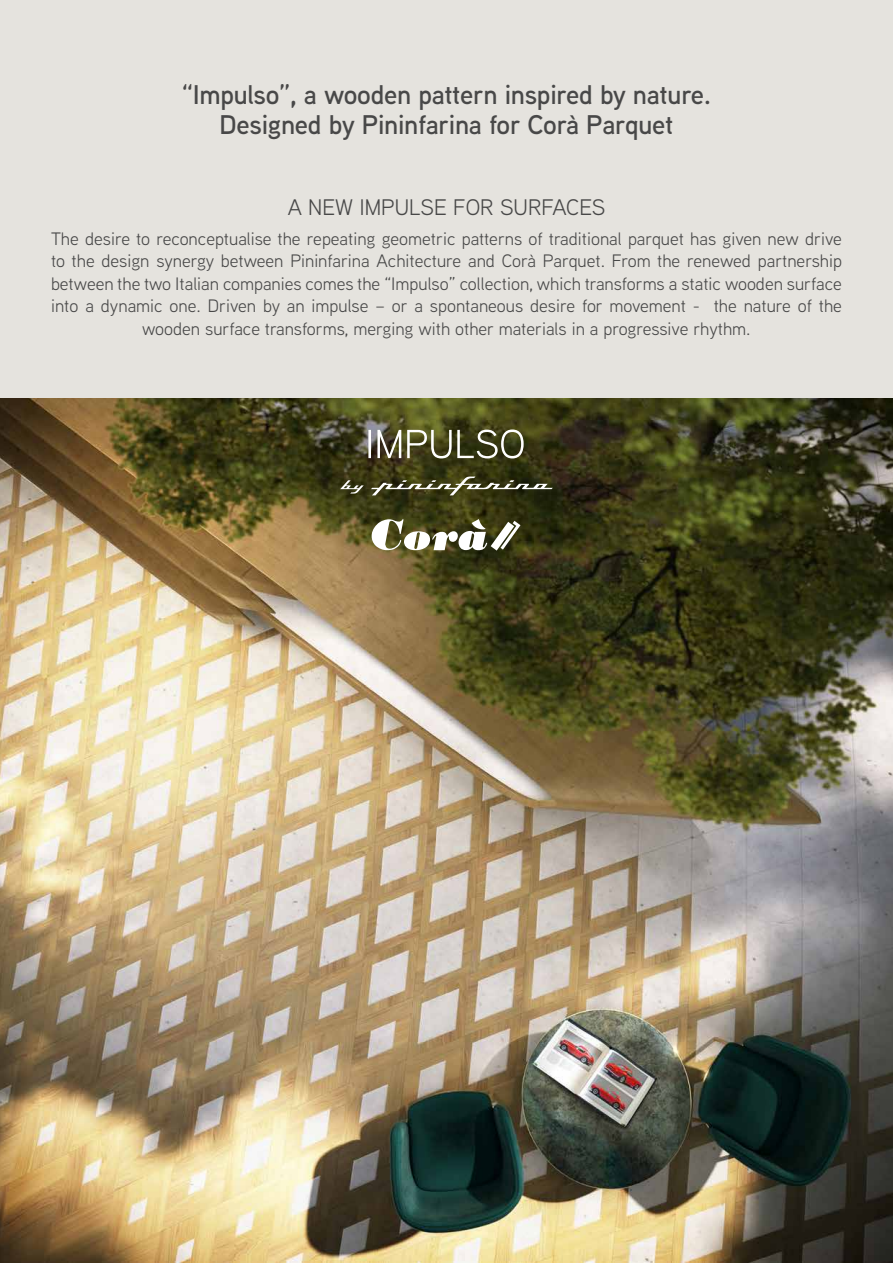
<style>
.page{position:relative;width:893px;height:1263px;background:#e5e3de}
.page>*{position:absolute;margin:0;border:0;box-sizing:border-box;transform-origin:0 0}
.t1{font:600 27px/30px "Aaux Next";letter-spacing:-.01em;color:#484848;text-align:center}
.t2{font:22.5px "Aaux Next";color:#484848}
.t3{font:18px/22.5px "Aaux Next";color:#484848;text-align:center}
</style>
<div class="page">
<img style="left:0;top:399px;width:893px;height:864px">
<svg style="left:371px;top:476px;width:182px;height:19px;background:#565639"></svg>
<svg style="left:340px;top:480px;width:24px;height:14px"></svg>
<svg style="left:372px;top:519px;width:148px;height:32px;background:#8c8b72"></svg>
<svg style="left:368px;top:429px;width:156px;height:29px;background:#6f6e53"></svg>
<h1 class="t1" style="left:182px;top:79px;width:531px">“Impulso”, a wooden pattern inspired by nature.<br>Designed by Pininfarina for Corà Parquet</h1>
<p class="t2" style="left:288px;top:192px;width:319px">A NEW IMPULSE FOR SURFACES</p>
<p class="t3" style="left:51px;top:227px;width:792px">The desire to reconceptualise the repeating geometric patterns of traditional parquet has given new drive to the design synergy between Pininfarina Achitecture and Corà Parquet. From the renewed partnership between the two Italian companies comes the “Impulso” collection, which transforms a static wooden surface into a dynamic one. Driven by an impulse – or a spontaneous desire for movement - the nature of the wooden surface transforms, merging with other materials in a progressive rhythm.</p>
</div>
